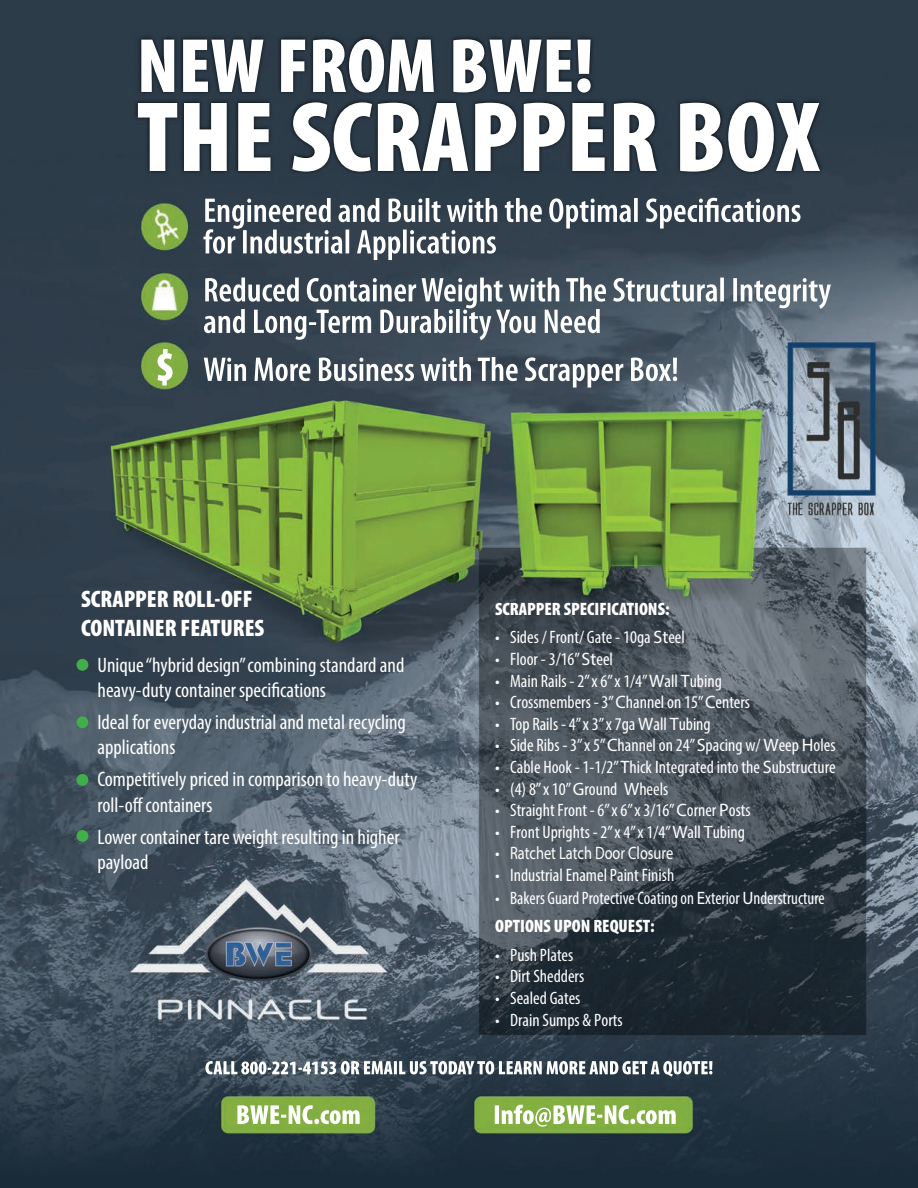
<style>
.page{position:relative;width:918px;height:1188px;background:#fff}
.page>*{position:absolute;margin:0;border:0;box-sizing:border-box;transform-origin:0 0}
.t1{font:900 condensed 24px/28.8px "Myriad Pro";color:#fff}
.t2{font:condensed 21px/25.2px "Myriad Pro";color:#fff}
.t3{font:condensed 18px/27.6px "Myriad Pro";color:#fff}
.t4{font:18px "Myriad Pro";color:#fff;scale:.8 1}
.t5{font:900 condensed 18px "Myriad Pro";color:#fff}
.s1{font-stretch:normal}
.s2{font-stretch:condensed}
.s3{font-weight:900}
</style>
<div class="page">
<img style="left:0;top:0;width:918px;height:1188px">
<div style="left:76px;top:659px;width:12px;height:12px;background:#40ae49;border-radius:50%"></div>
<div style="left:76px;top:716px;width:12px;height:12px;background:#40ae49;border-radius:50%"></div>
<div style="left:76px;top:774px;width:12px;height:12px;background:#40ae49;border-radius:50%"></div>
<div style="left:76px;top:830px;width:12px;height:12px;background:#40ae49;border-radius:50%"></div>
<h1 class="t1" style="left:81px;top:584px;width:185px">SCRAPPER ROLL-OFF<br>CONTAINER FEATURES</h1>
<p class="t2" style="left:98px;top:652px;width:308px">Unique “hybrid design” combining standard and heavy-duty container specifications</p>
<p class="t2" style="left:98px;top:709px;width:310px">Ideal for everyday industrial and metal recycling applications</p>
<p class="t2" style="left:98px;top:767px;width:321px">Competitively priced in comparison to heavy-duty roll-off containers</p>
<p class="t2" style="left:98px;top:824px;width:304px">Lower container tare weight resulting in higher payload</p>
<p class="t5" style="left:495px;top:597px;width:176px">SCRAPPER SPECIFICATIONS:</p>
<p class="t3" style="left:495px;top:623px;width:191px">• Sides / Front/ Gate - 10ga <span class="s1">St</span>eel</p>
<p class="t3" style="left:495px;top:645px;width:119px">• Floor - 3/16” <span class="s1">St</span>eel</p>
<p class="t3" style="left:495px;top:667px;width:228px">• Main Rails - 2” x 6” x 1/4” <span class="s1">W</span>all <span class="s1">T</span>ubing</p>
<p class="t3" style="left:495px;top:688px;width:256px">• Crossmembers - 3” <span class="s1">C</span>hannel on 15” <span class="s1">C</span>enters</p>
<p class="t3" style="left:495px;top:710px;width:217px">• Top Rails - 4” x 3” x 7ga <span class="s1">W</span>all <span class="s1">T</span>ubing</p>
<p class="t3" style="left:495px;top:731px;width:342px">• Side Ribs - 3” x 5” <span class="s1">C</span>hannel on 24” <span class="s1">S</span>pacing w/ <span class="s1">W</span>eep <span class="s1">H</span>oles</p>
<p class="t3" style="left:495px;top:753px;width:342px">• Cable Hook - 1-1/2” <span class="s1">T</span>hick <span class="s1">I</span>ntegrated into the <span class="s1">S</span>ubstructure</p>
<p class="t3" style="left:495px;top:775px;width:175px">• (4) 8” x 10” <span class="s1">G</span>round <span class="s1">W</span>heels</p>
<p class="t3" style="left:495px;top:796px;width:257px">• Straight Front - 6” x 6” x 3/16” <span class="s1">C</span>orner <span class="s1">P</span>osts</p>
<p class="t3" style="left:495px;top:818px;width:251px">• Front Uprights - 2” x 4” x 1/4” <span class="s1">W</span>all <span class="s1">T</span>ubing</p>
<p class="t4" style="left:495px;top:842px;width:224px"><span class="s2">•</span> Ratchet Latch Door Closure</p>
<p class="t3" style="left:495px;top:861px;width:181px">• Industrial Enamel Paint Finish</p>
<p class="t3" style="left:495px;top:884px;width:331px">• Bakers Guard Protective Coating on <span class="s1">E</span>xterior <span class="s1">U</span>nderstructure<br><span class="s3">OPTIONS UPON REQUEST:</span></p>
<p class="t3" style="left:495px;top:941px;width:80px">• Push Plates</p>
<p class="t3" style="left:495px;top:962px;width:91px">• Dirt Shedders</p>
<p class="t3" style="left:495px;top:984px;width:87px">• Sealed Gates</p>
<p class="t3" style="left:495px;top:1006px;width:129px">• Drain Sumps &amp; Ports</p>
</div>
